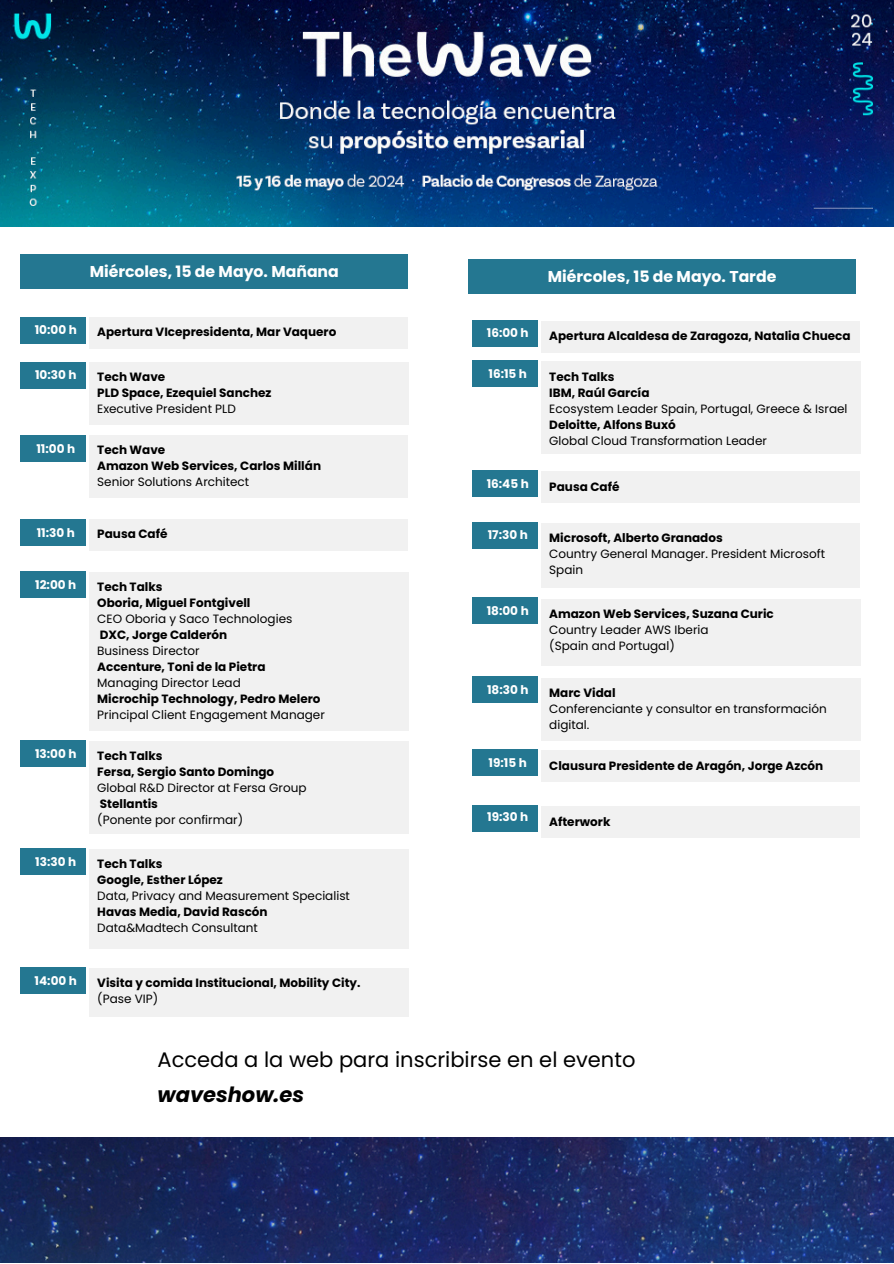
<style>
.page{position:relative;width:894px;height:1264px;background:#fff}
.page>*{position:absolute;margin:0;border:0;box-sizing:border-box;transform-origin:0 0}
.t1{font:21px "Poppins";color:#000}
.t2{font:italic 700 21px "Poppins";color:#000}
.t3{font:700 15.75px "Poppins";color:#fff}
.t4{font:700 12px "Poppins";color:#000}
.t5{font:12px/16px "Poppins";color:#000}
.t6{font:700 12px "Poppins";color:#fff}
</style>
<div class="page">
<div style="left:89px;top:317px;width:319px;height:31px;background:#f1f1f1"></div>
<div style="left:20px;top:317px;width:66px;height:26px;background:#247791"></div>
<div style="left:541px;top:321px;width:319px;height:31px;background:#f1f1f1"></div>
<div style="left:472px;top:320px;width:66px;height:26px;background:#247791"></div>
<div style="left:89px;top:362px;width:319px;height:63px;background:#f1f1f1"></div>
<div style="left:20px;top:362px;width:66px;height:26px;background:#247791"></div>
<div style="left:541px;top:362px;width:319px;height:92px;background:#f1f1f1"></div>
<div style="left:472px;top:360px;width:66px;height:27px;background:#247791"></div>
<div style="left:89px;top:435px;width:319px;height:63px;background:#f1f1f1"></div>
<div style="left:20px;top:435px;width:66px;height:26px;background:#247791"></div>
<div style="left:541px;top:472px;width:319px;height:31px;background:#f1f1f1"></div>
<div style="left:472px;top:470px;width:66px;height:27px;background:#247791"></div>
<div style="left:89px;top:519px;width:319px;height:31px;background:#f1f1f1"></div>
<div style="left:20px;top:519px;width:66px;height:26px;background:#247791"></div>
<div style="left:89px;top:571px;width:319px;height:159px;background:#f1f1f1"></div>
<div style="left:20px;top:571px;width:66px;height:26px;background:#247791"></div>
<div style="left:541px;top:523px;width:319px;height:65px;background:#f1f1f1"></div>
<div style="left:472px;top:522px;width:66px;height:26px;background:#247791"></div>
<div style="left:89px;top:740px;width:319px;height:93px;background:#f1f1f1"></div>
<div style="left:20px;top:740px;width:66px;height:26px;background:#247791"></div>
<div style="left:541px;top:599px;width:319px;height:66px;background:#f1f1f1"></div>
<div style="left:472px;top:597px;width:66px;height:27px;background:#247791"></div>
<div style="left:89px;top:849px;width:319px;height:99px;background:#f1f1f1"></div>
<div style="left:20px;top:848px;width:66px;height:26px;background:#247791"></div>
<div style="left:541px;top:678px;width:319px;height:62px;background:#f1f1f1"></div>
<div style="left:472px;top:676px;width:66px;height:27px;background:#247791"></div>
<div style="left:89px;top:968px;width:319px;height:48px;background:#f1f1f1"></div>
<div style="left:20px;top:967px;width:66px;height:27px;background:#247791"></div>
<div style="left:541px;top:750px;width:319px;height:31px;background:#f1f1f1"></div>
<div style="left:472px;top:749px;width:66px;height:26px;background:#247791"></div>
<div style="left:541px;top:806px;width:319px;height:31px;background:#f1f1f1"></div>
<div style="left:472px;top:805px;width:66px;height:26px;background:#247791"></div>
<div style="left:20px;top:254px;width:388px;height:35px;background:#247791"></div>
<div style="left:468px;top:259px;width:387px;height:34px;background:#247791"></div>
<img style="left:0;top:0;width:893px;height:227px">
<img style="left:0;top:1137px;width:893px;height:125px">
<h1 class="t3" style="left:90px;top:261px;width:250px">Miércoles, 15 de Mayo. Mañana</h1>
<p class="t3" style="left:547px;top:265px;width:230px">Miércoles, 15 de Mayo. Tarde</p>
<h4 class="t6" style="left:35px;top:322px;width:44px">10:00 h</h4>
<p class="t4" style="left:97px;top:324px;width:240px">Apertura VIcepresidenta, Mar Vaquero</p>
<p class="t6" style="left:486px;top:325px;width:43px">16:00 h</p>
<h4 class="t4" style="left:549px;top:327px;width:303px">Apertura Alcaldesa de Zaragoza, Natalia Chueca</h4>
<p class="t4" style="left:97px;top:369px;width:70px">Tech Wave</p>
<p class="t4" style="left:97px;top:385px;width:176px">PLD Space, Ezequiel Sanchez</p>
<p class="t5" style="left:97px;top:401px;width:140px">Executive President PLD</p>
<p class="t6" style="left:488px;top:365px;width:40px">16:15 h</p>
<p class="t6" style="left:35px;top:367px;width:43px">10:30 h</p>
<p class="t4" style="left:549px;top:368px;width:67px">Tech Talks</p>
<h4 class="t4" style="left:549px;top:384px;width:102px">IBM, Raúl García</h4>
<p class="t5" style="left:549px;top:400px;width:300px">Ecosystem Leader Spain, Portugal, Greece &amp; Israel</p>
<h4 class="t4" style="left:549px;top:416px;width:128px">Deloitte, Alfons Buxó</h4>
<p class="t5" style="left:549px;top:432px;width:219px">Global Cloud Transformation Leader</p>
<h4 class="t6" style="left:36px;top:440px;width:40px">11:00 h</h4>
<p class="t4" style="left:97px;top:442px;width:70px">Tech Wave</p>
<p class="t4" style="left:97px;top:458px;width:225px">Amazon Web Services, Carlos Millán</p>
<p class="t5" style="left:97px;top:474px;width:153px">Senior Solutions Architect</p>
<h4 class="t6" style="left:486px;top:475px;width:44px">16:45 h</h4>
<p class="t4" style="left:549px;top:478px;width:72px">Pausa Café</p>
<h4 class="t6" style="left:37px;top:524px;width:40px">11:30 h</h4>
<p class="t4" style="left:97px;top:526px;width:72px">Pausa Café</p>
<h4 class="t6" style="left:35px;top:576px;width:43px">12:00 h</h4>
<p class="t4" style="left:97px;top:578px;width:67px">Tech Talks</p>
<p class="t4" style="left:97px;top:594px;width:155px">Oboria, Miguel Fontgivell</p>
<p class="t5" style="left:97px;top:610px;width:196px">CEO Oboria y Saco Technologies</p>
<p class="t4" style="left:100px;top:626px;width:129px">DXC, Jorge Calderón</p>
<p class="t5" style="left:97px;top:642px;width:104px">Business Director</p>
<p class="t4" style="left:97px;top:658px;width:170px">Accenture, Toni de la Pietra</p>
<p class="t5" style="left:97px;top:674px;width:145px">Managing Director Lead</p>
<p class="t4" style="left:97px;top:690px;width:225px">Microchip Technology, Pedro Melero</p>
<p class="t5" style="left:97px;top:706px;width:229px">Principal Client Engagement Manager</p>
<p class="t6" style="left:35px;top:745px;width:43px">13:00 h</p>
<p class="t4" style="left:97px;top:747px;width:67px">Tech Talks</p>
<p class="t4" style="left:97px;top:763px;width:178px">Fersa, Sergio Santo Domingo</p>
<h4 class="t5" style="left:97px;top:779px;width:211px">Global R&amp;D Director at Fersa Group</h4>
<p class="t4" style="left:100px;top:795px;width:60px">Stellantis</p>
<p class="t5" style="left:97px;top:811px;width:147px">(Ponente por confirmar)</p>
<h4 class="t6" style="left:35px;top:853px;width:42px">13:30 h</h4>
<p class="t4" style="left:97px;top:855px;width:67px">Tech Talks</p>
<h4 class="t4" style="left:97px;top:871px;width:127px">Google, Esther López</h4>
<p class="t5" style="left:97px;top:887px;width:254px">Data, Privacy and Measurement Specialist</p>
<p class="t4" style="left:97px;top:903px;width:172px">Havas Media, David Rascón</p>
<p class="t5" style="left:97px;top:919px;width:162px">Data&amp;Madtech Consultant</p>
<p class="t6" style="left:35px;top:972px;width:44px">14:00 h</p>
<p class="t4" style="left:97px;top:974px;width:265px">Visita y comida Institucional, Mobility City.</p>
<h4 class="t5" style="left:97px;top:990px;width:62px">(Pase VIP)</h4>
<p class="t6" style="left:487px;top:527px;width:42px">17:30 h</p>
<p class="t4" style="left:549px;top:529px;width:175px">Microsoft, Alberto Granados</p>
<p class="t5" style="left:549px;top:546px;width:277px">Country General Manager. President Microsoft<br>Spain</p>
<p class="t6" style="left:486px;top:602px;width:43px">18:00 h</p>
<p class="t4" style="left:549px;top:605px;width:226px">Amazon Web Services, Suzana Curic</p>
<p class="t5" style="left:549px;top:621px;width:161px">Country Leader AWS Iberia</p>
<h4 class="t5" style="left:549px;top:637px;width:127px">(Spain and Portugal)</h4>
<p class="t6" style="left:487px;top:681px;width:43px">18:30 h</p>
<h4 class="t4" style="left:549px;top:684px;width:68px">Marc Vidal</h4>
<p class="t5" style="left:549px;top:700px;width:279px">Conferenciante y consultor en transformación digital.</p>
<p class="t6" style="left:488px;top:754px;width:40px">19:15 h</p>
<h4 class="t4" style="left:549px;top:757px;width:275px">Clausura Presidente de Aragón, Jorge Azcón</h4>
<h2 class="t6" style="left:487px;top:808px;width:43px">19:30 h</h2>
<p class="t4" style="left:549px;top:813px;width:63px">Afterwork</p>
<h4 class="t1" style="left:157px;top:1044px;width:479px">Acceda a la web para inscribirse en el evento</h4>
<h3 class="t2" style="left:157px;top:1079px;width:148px">waveshow.es</h3>
</div>
